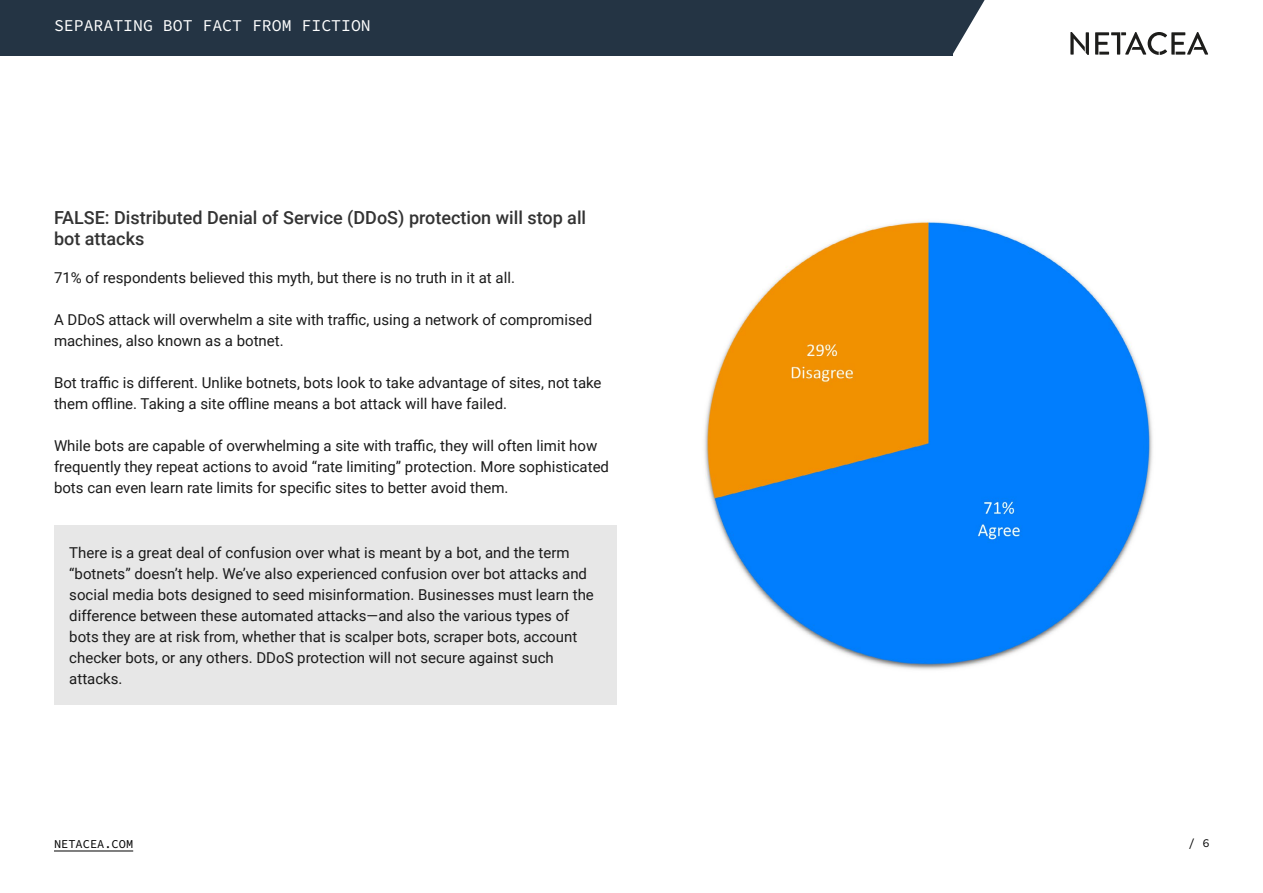
<style>
.page{position:relative;width:1263px;height:893px;background:#fff}
.page>*{position:absolute;margin:0;border:0;box-sizing:border-box;transform-origin:0 0}
.t1{font:500 18px/21px "Roboto";color:#333}
.t2{font:16.5px "Source Code Pro";color:#fff}
.t3{font:15px/21px "Roboto";color:#1a1a1a}
.t4{font:12px "Source Code Pro";color:#000}
</style>
<div class="page">
<div style="left:0;top:0;width:952px;height:55px;background:#243444"></div>
<svg style="left:952px;top:0;width:33px;height:55px"></svg>
<hr style="left:54px;top:851px;width:79px;height:1px;background:#000">
<svg style="left:1070px;top:32px;width:19px;height:23px"></svg>
<svg style="left:1095px;top:32px;width:113px;height:23px"></svg>
<div style="left:54px;top:525px;width:563px;height:180px;background:#e7e7e7"></div>
<img style="left:704px;top:220px;width:449px;height:450px">
<p class="t2" style="left:54px;top:13px;width:318px">SEPARATING BOT FACT FROM FICTION</p>
<p class="t1" style="left:54px;top:206px;width:534px">FALSE: Distributed Denial of Service (DDoS) protection will stop all bot attacks</p>
<p class="t3" style="left:54px;top:267px;width:462px">71% of respondents believed this myth, but there is no truth in it at all.</p>
<p class="t3" style="left:54px;top:309px;width:540px">A DDoS attack will overwhelm a site with traffic, using a network of compromised machines, also known as a botnet.</p>
<p class="t3" style="left:54px;top:372px;width:549px">Bot traffic is different. Unlike botnets, bots look to take advantage of sites, not take them offline. Taking a site offline means a bot attack will have failed.</p>
<p class="t3" style="left:54px;top:435px;width:557px">While bots are capable of overwhelming a site with traffic, they will often limit how frequently they repeat actions to avoid “rate limiting” protection. More sophisticated bots can even learn rate limits for specific sites to better avoid them.</p>
<p class="t3" style="left:69px;top:541px;width:526px">There is a great deal of confusion over what is meant by a bot, and the term “botnets” doesn’t help. We’ve also experienced confusion over bot attacks and social media bots designed to seed misinformation. Businesses must learn the difference between these automated attacks—and also the various types of bots they are at risk from, whether that is scalper bots, scraper bots, account checker bots, or any others. DDoS protection will not secure against such attacks.</p>
<p class="t4" style="left:54px;top:835px;width:81px">NETACEA.COM</p>
<p class="t4" style="left:1188px;top:835px;width:23px">/ 6</p>
</div>
